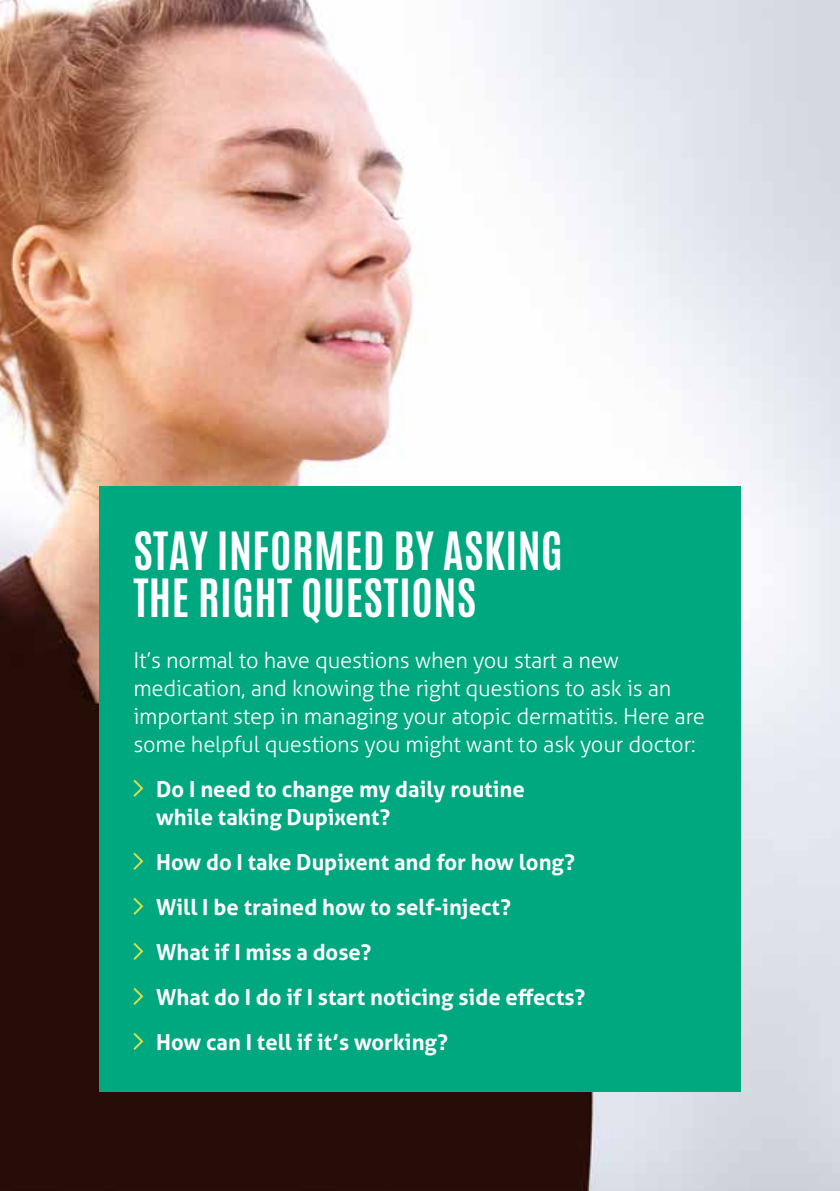
<style>
.page{position:relative;width:840px;height:1191px;background:#fff}
.page>*{position:absolute;margin:0;border:0;box-sizing:border-box;transform-origin:0 0}
.t1{font:700 44px/47px "Antonio";letter-spacing:.01em;color:#fff}
.t2{font:700 22px/45px "Aller";color:#fff}
.t3{font:300 22px/28px "Aller";letter-spacing:-.01em;color:#fff}
</style>
<div class="page">
<img style="left:0;top:0;width:839px;height:1191px">
<div style="left:99px;top:486px;width:641px;height:605px;background:#00a880"></div>
<svg style="left:133px;top:779px;width:11px;height:18px"></svg>
<svg style="left:133px;top:852px;width:11px;height:18px"></svg>
<svg style="left:133px;top:897px;width:11px;height:18px"></svg>
<svg style="left:133px;top:942px;width:11px;height:18px"></svg>
<svg style="left:133px;top:987px;width:11px;height:18px"></svg>
<svg style="left:133px;top:1032px;width:11px;height:18px"></svg>
<h1 class="t1" style="left:133px;top:528px;width:430px">STAY INFORMED BY ASKING<br>THE RIGHT QUESTIONS</h1>
<p class="t3" style="left:133px;top:646px;width:573px">It’s normal to have questions when you start a new medication, and knowing the right questions to ask is an important step in managing your atopic dermatitis. Here are some helpful questions you might want to ask your doctor:</p>
<p class="t2" style="left:156px;top:775px;width:370px;line-height:28px">Do I need to change my daily routine while taking Dupixent?</p>
<p class="t2" style="left:156px;top:839px;width:430px">How do I take Dupixent and for how long?<br>Will I be trained how to self-inject?<br>What if I miss a dose?<br>What do I do if I start noticing side effects?<br>How can I tell if it’s working?</p>
</div>
